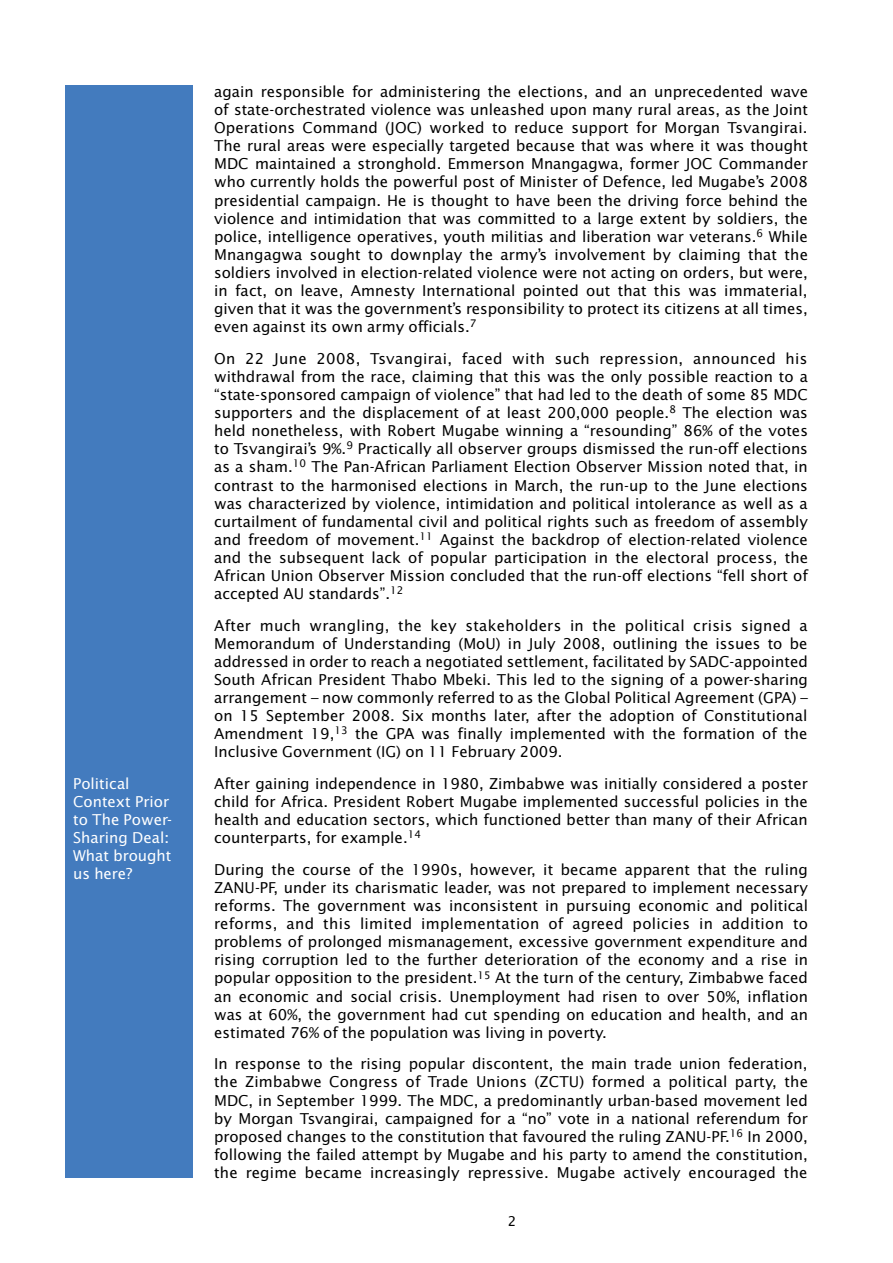
<style>
.page{position:relative;width:893px;height:1263px;background:#fff}
.page>*{position:absolute;margin:0;border:0;box-sizing:border-box;transform-origin:0 0}
.t1{font:15px/18.1px "Lucida Sans";color:#000;text-align:justify}
.t2{font:15px/18px "Lucida Sans";color:#fff}
.t3{font:13.5px "Lucida Sans";color:#000}
</style>
<div class="page">
<div style="left:66px;top:85px;width:127px;height:1093px;background:#437bbe"></div>
<p class="t2" style="left:73px;top:774px;width:101px">Political<br>Context Prior to The Power-<br>Sharing Deal:<br>What brought us here?</p>
<p class="t1" style="left:214px;top:82px;width:596px">again responsible for administering the elections, and an unprecedented wave of state-orchestrated violence was unleashed upon many rural areas, as the Joint Operations Command (JOC) worked to reduce support for Morgan Tsvangirai.<br>The rural areas were especially targeted because that was where it was thought MDC maintained a stronghold. Emmerson Mnangagwa, former JOC Commander who currently holds the powerful post of Minister of Defence, led Mugabe’s 2008 presidential campaign. He is thought to have been the driving force behind the violence and intimidation that was committed to a large extent by soldiers, the police, intelligence operatives, youth militias and liberation war veterans.<sup>6</sup> While Mnangagwa sought to downplay the army’s involvement by claiming that the soldiers involved in election-related violence were not acting on orders, but were, in fact, on leave, Amnesty International pointed out that this was immaterial, given that it was the government’s responsibility to protect its citizens at all times, even against its own army officials.<sup>7</sup></p>
<p class="t1" style="left:214px;top:349px;width:596px">On 22 June 2008, Tsvangirai, faced with such repression, announced his withdrawal from the race, claiming that this was the only possible reaction to a “state-sponsored campaign of violence” that had led to the death of some 85 MDC supporters and the displacement of at least 200,000 people.<sup>8</sup> The election was held nonetheless, with Robert Mugabe winning a “resounding” 86% of the votes to Tsvangirai’s 9%.<sup>9</sup> Practically all observer groups dismissed the run-off elections as a sham.<sup>10</sup> The Pan-African Parliament Election Observer Mission noted that, in contrast to the harmonised elections in March, the run-up to the June elections was characterized by violence, intimidation and political intolerance as well as a curtailment of fundamental civil and political rights such as freedom of assembly and freedom of movement.<sup>11</sup> Against the backdrop of election-related violence and the subsequent lack of popular participation in the electoral process, the African Union Observer Mission concluded that the run-off elections “fell short of accepted AU standards”.<sup>12</sup></p>
<p class="t1" style="left:214px;top:616px;width:595px">After much wrangling, the key stakeholders in the political crisis signed a Memorandum of Understanding (MoU) in July 2008, outlining the issues to be addressed in order to reach a negotiated settlement, facilitated by SADC-appointed South African President Thabo Mbeki. This led to the signing of a power-sharing arrangement – now commonly referred to as the Global Political Agreement (GPA) – on 15 September 2008. Six months later, after the adoption of Constitutional Amendment 19,<sup>13</sup> the GPA was finally implemented with the formation of the Inclusive Government (IG) on 11 February 2009.</p>
<p class="t1" style="left:214px;top:774px;width:595px">After gaining independence in 1980, Zimbabwe was initially considered a poster child for Africa. President Robert Mugabe implemented successful policies in the health and education sectors, which functioned better than many of their African counterparts, for example.<sup>14</sup></p>
<p class="t1" style="left:214px;top:860px;width:596px">During the course of the 1990s, however, it became apparent that the ruling ZANU-PF, under its charismatic leader, was not prepared to implement necessary reforms. The government was inconsistent in pursuing economic and political reforms, and this limited implementation of agreed policies in addition to problems of prolonged mismanagement, excessive government expenditure and rising corruption led to the further deterioration of the economy and a rise in popular opposition to the president.<sup>15</sup> At the turn of the century, Zimbabwe faced an economic and social crisis. Unemployment had risen to over 50%, inflation was at 60%, the government had cut spending on education and health, and an estimated 76% of the population was living in poverty.</p>
<p class="t1" style="left:214px;top:1054px;width:595px">In response to the rising popular discontent, the main trade union federation, the Zimbabwe Congress of Trade Unions (ZCTU) formed a political party, the MDC, in September 1999. The MDC, a predominantly urban-based movement led by Morgan Tsvangirai, campaigned for a “no” vote in a national referendum for proposed changes to the constitution that favoured the ruling ZANU-PF.<sup>16</sup> In 2000, following the failed attempt by Mugabe and his party to amend the constitution, the regime became increasingly repressive. Mugabe actively encouraged the</p>
<p class="t3" style="left:508px;top:1213px;width:10px">2</p>
</div>
